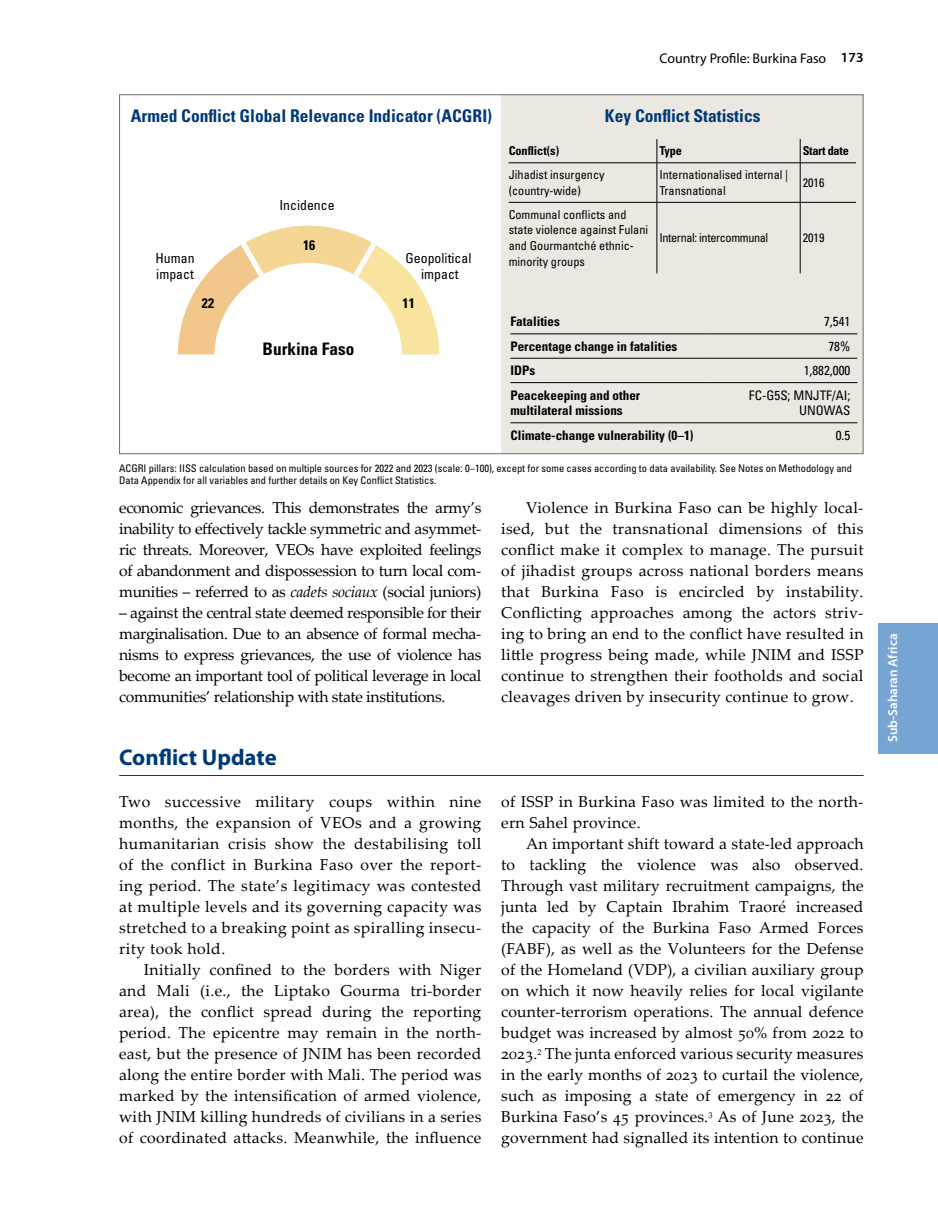
<style>
.page{position:relative;width:938px;height:1221px;background:#fff}
.page>*{position:absolute;margin:0;border:0;box-sizing:border-box;transform-origin:0 0}
.t1{font:700 22.75px "Myriad Pro";color:#003978}
.t2{font:700 condensed 17.5px "Univers LT Std";color:#003978}
.t3{font:700 condensed 17.15px "Univers LT Std";color:#000}
.t4{font:15.75px/21px "Palatino Linotype";letter-spacing:.02em;color:#000;text-align:justify}
.t5{font:14px "Myriad Pro";color:#000}
.t6{font:condensed 13.83px/16.4px "Univers LT Std";color:#000}
.t7{font:700 condensed 13.83px "Univers LT Std";color:#000}
.t8{font:700 condensed 13.12px/15.8px "Univers LT Std";color:#000}
.t9{font:condensed 13.12px/15.8px "Univers LT Std";color:#000;text-align:right}
.t10{font:600 13.12px "Myriad Pro";color:#fff}
.t11{font:condensed 12.25px/15.8px "Univers LT Std";color:#000}
.t12{font:700 condensed 12.25px "Univers LT Std";letter-spacing:-.02em;color:#000}
.t13{font:condensed 12.25px "Univers LT Std";letter-spacing:-.03em;color:#000}
.t14{font:condensed 10.5px/12.6px "Univers LT Std";color:#000}
.s1{font-weight:600}
.s2{font-style:italic}
</style>
<div class="page">
<div style="left:878px;top:623px;width:60px;height:130px;background:#76a5d4"></div>
<div style="left:501px;top:94px;width:362px;height:360px;background:#ebe8e1"></div>
<hr style="left:508px;top:162px;width:149px;height:1px;background:#000">
<hr style="left:657px;top:162px;width:143px;height:1px;background:#000">
<hr style="left:800px;top:162px;width:56px;height:1px;background:#000">
<hr style="left:508px;top:202px;width:149px;height:1px;background:#000">
<hr style="left:657px;top:202px;width:143px;height:1px;background:#000">
<hr style="left:800px;top:202px;width:56px;height:1px;background:#000">
<svg style="left:656px;top:139px;width:1px;height:24px"></svg>
<svg style="left:800px;top:139px;width:1px;height:24px"></svg>
<hr style="left:656px;top:163px;width:1px;height:39px;background:#000">
<hr style="left:800px;top:163px;width:1px;height:39px;background:#000">
<hr style="left:656px;top:202px;width:1px;height:71px;background:#000">
<hr style="left:800px;top:202px;width:1px;height:71px;background:#000">
<hr style="left:510px;top:333px;width:197px;height:1px;background:#000">
<hr style="left:707px;top:333px;width:150px;height:1px;background:#000">
<hr style="left:510px;top:358px;width:197px;height:1px;background:#000">
<hr style="left:707px;top:358px;width:150px;height:1px;background:#000">
<hr style="left:510px;top:382px;width:197px;height:1px;background:#000">
<hr style="left:707px;top:382px;width:150px;height:1px;background:#000">
<hr style="left:510px;top:422px;width:197px;height:1px;background:#000">
<hr style="left:707px;top:422px;width:150px;height:1px;background:#000">
<hr style="left:119px;top:775px;width:744px;height:1px;background:#003978">
<svg style="left:177px;top:225px;width:263px;height:130px"></svg>
<p class="t5" style="left:659px;top:49px;width:205px">Country Profile: Burkina Faso <span class="s1">173</span></p>
<p class="t2" style="left:131px;top:105px;width:363px">Armed Conflict Global Relevance Indicator (ACGRI)</p>
<p class="t2" style="left:605px;top:105px;width:157px">Key Conflict Statistics</p>
<p class="t6" style="left:279px;top:197px;width:57px">Incidence</p>
<p class="t6" style="left:155px;top:249px;width:41px">Human impact</p>
<p class="t7" style="left:303px;top:237px;width:14px">16</p>
<p class="t6" style="left:405px;top:249px;width:67px;text-align:center">Geopolitical impact</p>
<p class="t7" style="left:202px;top:294px;width:14px">22</p>
<p class="t7" style="left:402px;top:294px;width:14px">11</p>
<p class="t3" style="left:263px;top:339px;width:93px">Burkina Faso</p>
<p class="t12" style="left:508px;top:143px;width:52px">Conflict(s)</p>
<p class="t12" style="left:659px;top:143px;width:24px">Type</p>
<p class="t12" style="left:802px;top:143px;width:48px">Start date</p>
<p class="t11" style="left:508px;top:167px;width:97px">Jihadist insurgency (country-wide)</p>
<p class="t11" style="left:659px;top:167px;width:130px">Internationalised internal |<br>Transnational</p>
<p class="t11" style="left:802px;top:175px;width:23px">2016</p>
<p class="t11" style="left:508px;top:206px;width:141px">Communal conflicts and state violence against Fulani and Gourmantché ethnic&shy;minority groups</p>
<p class="t13" style="left:659px;top:230px;width:110px">Internal: intercommunal</p>
<p class="t11" style="left:802px;top:230px;width:23px">2019</p>
<p class="t8" style="left:510px;top:314px;width:51px">Fatalities</p>
<p class="t9" style="left:824px;top:313px;width:28px">7,541</p>
<p class="t8" style="left:510px;top:338px;width:168px">Percentage change in fatalities</p>
<p class="t9" style="left:828px;top:338px;width:23px">78%</p>
<p class="t8" style="left:510px;top:362px;width:26px">IDPs</p>
<p class="t9" style="left:803px;top:362px;width:48px">1,882,000</p>
<p class="t8" style="left:510px;top:387px;width:131px">Peacekeeping and other multilateral missions</p>
<p class="t9" style="left:749px;top:387px;width:103px">FC-G5S; MNJTF/AI;<br>UNOWAS</p>
<p class="t8" style="left:510px;top:427px;width:185px">Climate-change vulnerability (0–1)</p>
<p class="t9" style="left:835px;top:427px;width:16px">0.5</p>
<p class="t14" style="left:119px;top:461px;width:734px">ACGRI pillars: IISS calculation based on multiple sources for 2022 and 2023 (scale: 0–100), except for some cases according to data availability. See Notes on Methodology and<br>Data Appendix for all variables and further details on Key Conflict Statistics.</p>
<p class="t4" style="left:119px;top:496px;width:364px">economic grievances. This demonstrates the army’s inability to effectively tackle symmetric and asymmet&shy;ric threats. Moreover, VEOs have exploited feelings of abandonment and dispossession to turn local com&shy;munities – referred to as <span class="s2">cadets sociaux</span> (social juniors)</p>
<p class="t4" style="left:119px;top:601px;width:364px">– against the central state deemed responsible for their marginalisation. Due to an absence of formal mecha&shy;nisms to express grievances, the use of violence has become an important tool of political leverage in local communities’ relationship with state institutions.</p>
<h1 class="t1" style="left:119px;top:742px;width:159px">Conflict Update</h1>
<p class="t4" style="left:119px;top:790px;width:364px">Two successive military coups within nine months, the expansion of VEOs and a growing humanitarian crisis show the destabilising toll of the conflict in Burkina Faso over the report&shy;ing period. The state’s legitimacy was contested at multiple levels and its governing capacity was stretched to a breaking point as spiralling insecu&shy;rity took hold.</p>
<p class="t4" style="left:119px;top:958px;width:364px;text-indent:25px">Initially confined to the borders with Niger and Mali (i.e., the Liptako Gourma tri-border area), the conflict spread during the reporting period. The epicentre may remain in the north&shy;east, but the presence of JNIM has been recorded along the entire border with Mali. The period was marked by the intensification of armed violence, with JNIM killing hundreds of civilians in a series of coordinated attacks. Meanwhile, the influence</p>
<p class="t4" style="left:501px;top:496px;width:364px;text-indent:25px">Violence in Burkina Faso can be highly local&shy;ised, but the transnational dimensions of this conflict make it complex to manage. The pursuit of jihadist groups across national borders means that Burkina Faso is encircled by instability.<br>Conflicting approaches among the actors striv&shy;ing to bring an end to the conflict have resulted in little progress being made, while JNIM and ISSP continue to strengthen their footholds and social cleavages driven by insecurity continue to grow.</p>
<p class="t4" style="left:501px;top:790px;width:364px">of ISSP in Burkina Faso was limited to the north&shy;ern Sahel province.</p>
<p class="t4" style="left:501px;top:832px;width:364px;text-indent:25px">An important shift toward a state-led approach to tackling the violence was also observed.<br>Through vast military recruitment campaigns, the junta led by Captain Ibrahim Traoré increased the capacity of the Burkina Faso Armed Forces (FABF), as well as the Volunteers for the Defense of the Homeland (VDP), a civilian auxiliary group on which it now heavily relies for local vigilante counter-terrorism operations. The annual defence budget was increased by almost 50% from 2022 to 2023.<sup>2</sup> The junta enforced various security measures in the early months of 2023 to curtail the violence, such as imposing a state of emergency in 22 of Burkina Faso’s 45 provinces.<sup>3</sup> As of June 2023, the government had signalled its intention to continue</p>
<p class="t10" style="left:884px;top:742px;width:110px;rotate:-90deg">Sub-Saharan Africa</p>
</div>
